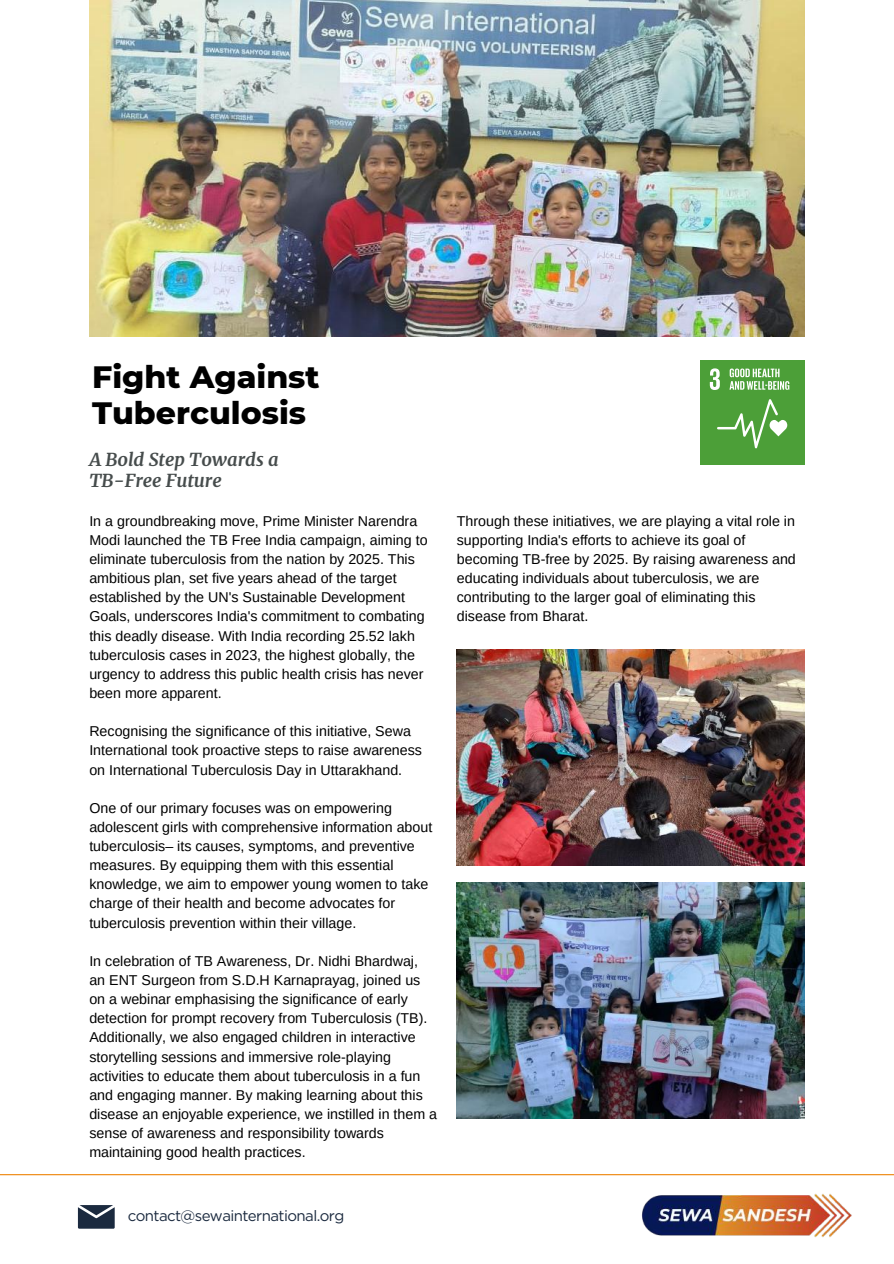
<style>
.page{position:relative;width:894px;height:1264px;background:#fff}
.page>*{position:absolute;margin:0;border:0;box-sizing:border-box;transform-origin:0 0}
.t1{font:800 31.5px/36px "Montserrat";color:#000}
.t2{font:italic 700 18px/21.3px "Merriweather";color:#464c4c}
.t3{font:15px "Gotham";letter-spacing:-.04em;color:#1b2a3f}
.t4{font:14.25px/19.2px "Arimo";color:#000}
</style>
<div class="page">
<svg style="left:78px;top:1205px;width:37px;height:23px"></svg>
<hr style="left:0;top:1174px;width:893px;height:1px;background:#ed8409">
<img style="left:642px;top:1193px;width:210px;height:45px">
<img style="left:89px;top:0;width:715px;height:336px">
<div style="left:699px;top:360px;width:105px;height:104px;background:#4c9f38"></div>
<svg style="left:709px;top:368px;width:10px;height:22px"></svg>
<svg style="left:717px;top:399px;width:70px;height:49px"></svg>
<svg style="left:729px;top:368px;width:60px;height:22px"></svg>
<img style="left:456px;top:649px;width:348px;height:216px">
<img style="left:456px;top:882px;width:348px;height:236px">
<h1 class="t1" style="left:92px;top:359px;width:229px">Fight Against<br>Tuberculosis</h1>
<p class="t2" style="left:89px;top:449px;width:191px">A Bold Step Towards a<br>TB-Free Future</p>
<p class="t4" style="left:89px;top:511px;width:339px">In a groundbreaking move, Prime Minister Narendra Modi launched the TB Free India campaign, aiming to eliminate tuberculosis from the nation by 2025. This ambitious plan, set five years ahead of the target established by the UN's Sustainable Development Goals, underscores India's commitment to combating this deadly disease. With India recording 25.52 lakh tuberculosis cases in 2023, the highest globally, the urgency to address this public health crisis has never been more apparent.</p>
<p class="t4" style="left:89px;top:721px;width:334px">Recognising the significance of this initiative, Sewa<br>International took proactive steps to raise awareness on International Tuberculosis Day in Uttarakhand.</p>
<p class="t4" style="left:89px;top:798px;width:344px">One of our primary focuses was on empowering adolescent girls with comprehensive information about tuberculosis– its causes, symptoms, and preventive measures. By equipping them with this essential knowledge, we aim to empower young women to take charge of their health and become advocates for tuberculosis prevention within their village.</p>
<p class="t4" style="left:89px;top:951px;width:349px">In celebration of TB Awareness, Dr. Nidhi Bhardwaj, an ENT Surgeon from S.D.H Karnaprayag, joined us on a webinar emphasising the significance of early detection for prompt recovery from Tuberculosis (TB).<br>Additionally, we also engaged children in interactive storytelling sessions and immersive role-playing activities to educate them about tuberculosis in a fun and engaging manner. By making learning about this disease an enjoyable experience, we instilled in them a sense of awareness and responsibility towards maintaining good health practices.</p>
<p class="t3" style="left:128px;top:1206px;width:218px">contact@sewainternational.org</p>
<p class="t4" style="left:456px;top:511px;width:340px">Through these initiatives, we are playing a vital role in supporting India's efforts to achieve its goal of becoming TB-free by 2025. By raising awareness and educating individuals about tuberculosis, we are contributing to the larger goal of eliminating this disease from Bharat.</p>
</div>
